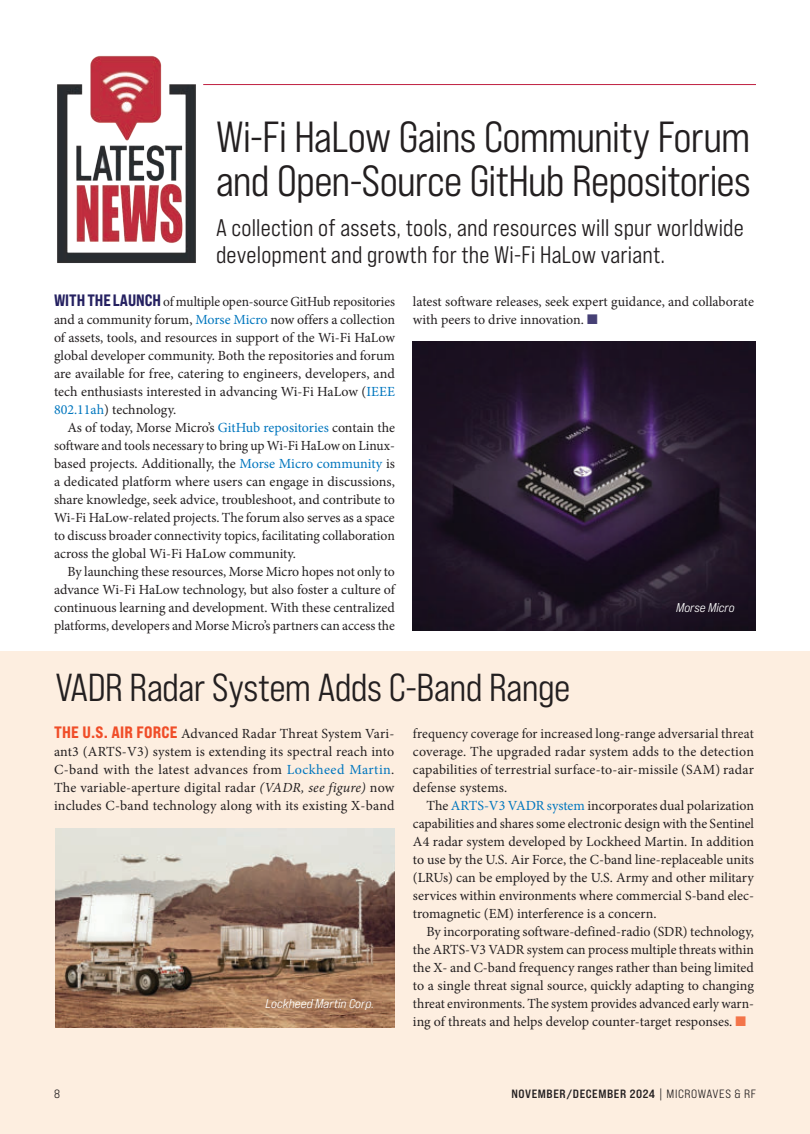
<style>
.page{position:relative;width:810px;height:1134px;background:#fff}
.page>*{position:absolute;margin:0;border:0;box-sizing:border-box;transform-origin:0 0}
.t1{font:43.5px/45px "Bebas Neue Pro Sm E Md";letter-spacing:-.015em;color:#231f20}
.t2{font:39px "Bebas Neue Pro Sm E Md";letter-spacing:-.015em;color:#231f20}
.t3{font:24px/27px "Bebas Neue Pro Sm E Md";letter-spacing:.01em;color:#231f20}
.t4{font:13.95px/18px "Minion Pro";color:#231f20;text-align:justify}
.t5{font:13.95px/18px "Minion Pro";color:#231f20;text-align:justify;scale:.96 1}
.t6{font:12.75px "Bebas Neue Pro Exp Md It";color:#fff}
.t7{font:12px "Bebas Neue Pro Exp Bd";letter-spacing:.05em;color:#231f20}
.t8{font:12px "Bebas Neue Pro Exp Md";color:#231f20}
.s1{font-family:"Bebas Neue Pro Exp Eb";font-size:16.5px;color:#252161}
.s2{color:#0076be}
.s3{color:#464075}
.s4{font-family:"Bebas Neue Pro Exp Eb";font-size:16.5px;color:#f04d28}
.s5{font-style:italic}
.s6{color:#f37449}
.s7{font-family:"Bebas Neue Pro Exp Md"}
</style>
<div class="page">
<hr style="left:203px;top:84px;width:553px;height:1px;background:#bf2041">
<img style="left:57px;top:55px;width:139px;height:208px">
<div style="left:0;top:651px;width:810px;height:483px;background:#fdeee0"></div>
<img style="left:413px;top:342px;width:343px;height:289px">
<img style="left:56px;top:828px;width:339px;height:199px">
<h1 class="t1" style="left:216px;top:113px;width:536px">Wi-Fi HaLow Gains Community Forum and Open-Source GitHub Repositories</h1>
<h3 class="t3" style="left:216px;top:213px;width:529px">A collection of assets, tools, and resources will spur worldwide development and growth for the Wi-Fi HaLow variant.</h3>
<p class="t5" style="left:54px;top:293px;width:357px"><span class="s1">WITH THE LAUNCH</span> of multiple open-source GitHub repositories and a community forum, <span class="s2">Morse Micro</span> now offers a collection of assets, tools, and resources in support of the Wi-Fi HaLow global developer community. Both the repositories and forum are available for free, catering to engineers, developers, and tech enthusiasts interested in advancing Wi-Fi HaLow (<span class="s2">IEEE 802.11ah</span>) technology.</p>
<p class="t4" style="left:54px;top:419px;width:343px;text-indent:14px">As of today, Morse Micro’s <span class="s2">GitHub repositories</span> contain the software and tools necessary to bring up Wi-Fi HaLow on Linux&shy;based projects. Additionally, the <span class="s2">Morse Micro community</span> is a dedicated platform where users can engage in discussions, share knowledge, seek advice, troubleshoot, and contribute to Wi-Fi HaLow-related projects. The forum also serves as a space to discuss broader connectivity topics, facilitating collaboration across the global Wi-Fi HaLow community.</p>
<p class="t4" style="left:54px;top:563px;width:343px;text-indent:14px">By launching these resources, Morse Micro hopes not only to advance Wi-Fi HaLow technology, but also foster a culture of continuous learning and development. With these centralized platforms, developers and Morse Micro’s partners can access the</p>
<p class="t4" style="left:413px;top:293px;width:342px">latest software releases, seek expert guidance, and collaborate with peers to drive innovation. <span class="s3">■</span></p>
<p class="t6" style="left:676px;top:600px;width:60px">Morse Micro</p>
<h2 class="t2" style="left:56px;top:664px;width:516px">VADR Radar System Adds C-Band Range</h2>
<p class="t4" style="left:54px;top:725px;width:342px"><span class="s4">THE U.S. AIR FORCE</span> Advanced Radar Threat System Vari&shy;ant3 (ARTS-V3) system is extending its spectral reach into C-band with the latest advances from <span class="s2">Lockheed Martin</span>.<br>The variable-aperture digital radar <span class="s5">(VADR, see figure)</span> now includes C-band technology along with its existing X-band</p>
<p class="t4" style="left:413px;top:725px;width:342px">frequency coverage for increased long-range adversarial threat coverage. The upgraded radar system adds to the detection capabilities of terrestrial surface-to-air-missile (SAM) radar defense systems.</p>
<p class="t4" style="left:413px;top:797px;width:343px;text-indent:14px">The <span class="s2">ARTS-V3 VADR system</span> incorporates dual polarization capabilities and shares some electronic design with the Sentinel A4 radar system developed by Lockheed Martin. In addition to use by the U.S. Air Force, the C-band line-replaceable units (LRUs) can be employed by the U.S. Army and other military services within environments where commercial S-band elec&shy;tromagnetic (EM) interference is a concern.</p>
<p class="t4" style="left:413px;top:923px;width:343px;text-indent:14px">By incorporating software-defined-radio (SDR) technology, the ARTS-V3 VADR system can process multiple threats within the X- and C-band frequency ranges rather than being limited to a single threat signal source, quickly adapting to changing threat environments. The system provides advanced early warn&shy;ing of threats and helps develop counter-target responses. <span class="s6">■</span></p>
<p class="t6" style="left:266px;top:996px;width:110px">Lockheed Martin Corp.</p>
<p class="t8" style="left:54px;top:1086px;width:7px">8</p>
<p class="t7" style="left:511px;top:1086px;width:246px">NOVEMBER/DECEMBER 2024 <span class="s7">| MICROWAVES &amp; RF</span></p>
</div>
